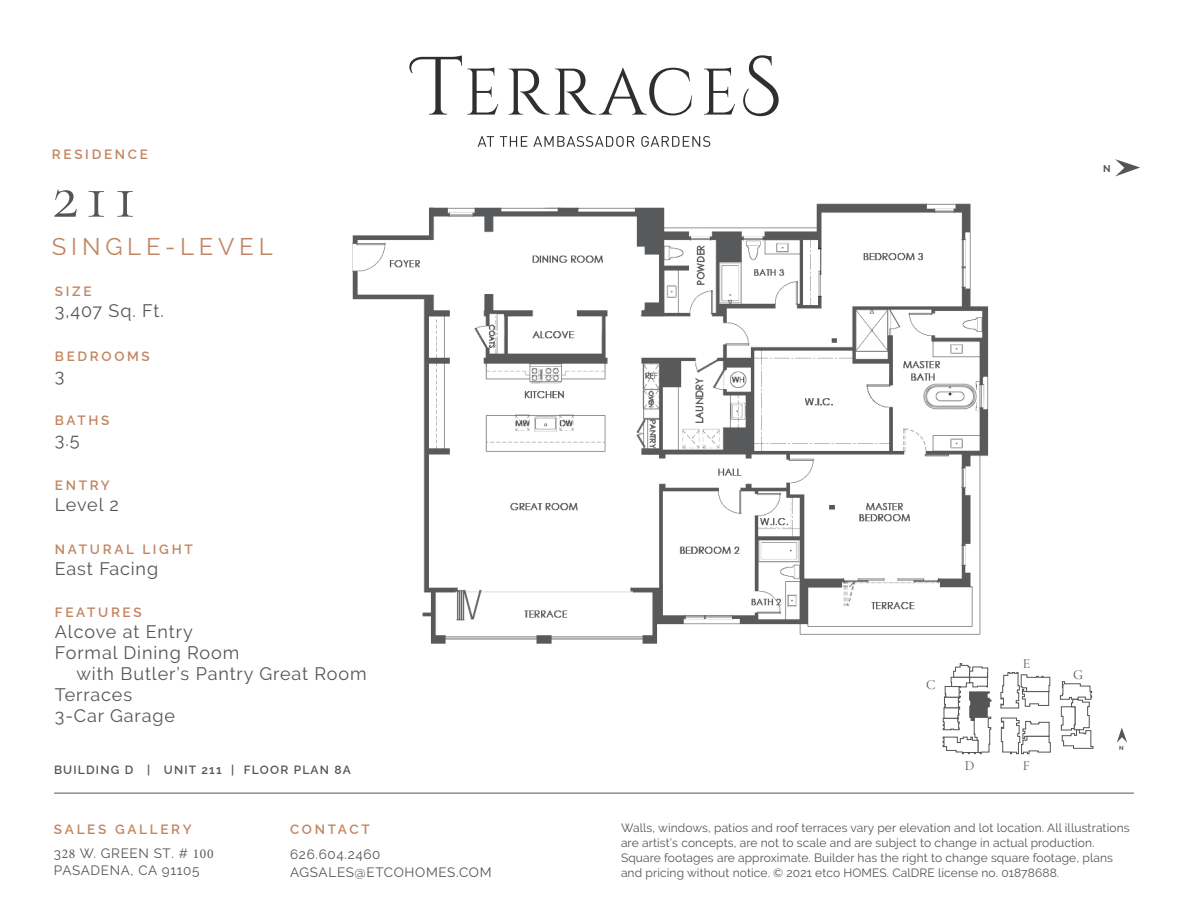
<style>
.page{position:relative;width:1188px;height:918px;background:#fff}
.page>*{position:absolute;margin:0;border:0;box-sizing:border-box;transform-origin:0 0}
.t1{font:66.6px "Cormorant Garamond";color:#545555}
.t2{font:24px "Raleway";letter-spacing:.2em;color:#c28561}
.t3{font:18px/21px "Raleway";letter-spacing:.05em;color:#555}
.t4{font:13.95px "Cormorant Garamond";color:#545555}
.t5{font:600 13.5px/23.5px "Raleway";letter-spacing:.2em;color:#c28561}
.t6{font:13.5px/18px "Raleway";letter-spacing:.05em;color:#545555}
.t7{font:12px/15px "Raleway";letter-spacing:.01em;color:#545555}
.t8{font:600 12px "Raleway";letter-spacing:.1em;color:#545555}
.t9{font:700 9.9px "Raleway";color:#545555}
.t10{font:700 6px "Raleway";color:#545555}
.s1{font-weight:400;color:#545555}
.s2{font-family:"Minion Pro";font-weight:400;color:#545555}
</style>
<div class="page">
<svg style="left:478px;top:136px;width:16px;height:11px"></svg>
<svg style="left:500px;top:136px;width:27px;height:11px"></svg>
<svg style="left:533px;top:136px;width:101px;height:11px"></svg>
<svg style="left:641px;top:136px;width:69px;height:11px"></svg>
<svg style="left:409px;top:55px;width:89px;height:60px"></svg>
<svg style="left:509px;top:68px;width:183px;height:47px"></svg>
<svg style="left:704px;top:67px;width:31px;height:48px"></svg>
<svg style="left:743px;top:55px;width:36px;height:61px"></svg>
<hr style="left:54px;top:793px;width:1080px;height:1px;background:#545555">
<img style="left:352px;top:203px;width:649px;height:502px">
<svg style="left:1117px;top:728px;width:10px;height:15px"></svg>
<svg style="left:943px;top:663px;width:49px;height:91px"></svg>
<svg style="left:1001px;top:672px;width:49px;height:36px"></svg>
<svg style="left:1001px;top:718px;width:50px;height:36px"></svg>
<svg style="left:1060px;top:681px;width:33px;height:68px"></svg>
<svg style="left:1115px;top:159px;width:25px;height:17px"></svg>
<p class="t5" style="left:52px;top:141px;width:98px">RESIDENCE</p>
<p class="t1" style="left:52px;top:155px;width:86px">211</p>
<p class="t2" style="left:52px;top:233px;width:222px">SINGLE-LEVEL</p>
<p class="t5" style="left:55px;top:278px;width:38px">SIZE</p>
<p class="t3" style="left:55px;top:300px;width:110px">3,407 Sq. Ft.</p>
<p class="t5" style="left:55px;top:343px;width:97px">BEDROOMS</p>
<p class="t3" style="left:55px;top:365px;width:11px">3</p>
<p class="t5" style="left:55px;top:407px;width:56px">BATHS</p>
<p class="t3" style="left:55px;top:429px;width:26px">3.5</p>
<p class="t5" style="left:55px;top:472px;width:56px">ENTRY</p>
<p class="t3" style="left:55px;top:494px;width:65px">Level 2</p>
<p class="t5" style="left:55px;top:536px;width:139px">NATURAL LIGHT</p>
<p class="t3" style="left:55px;top:558px;width:105px">East Facing</p>
<p class="t5" style="left:55px;top:599px;width:88px">FEATURES</p>
<p class="t3" style="left:55px;top:621px;width:186px">Alcove at Entry<br>Formal Dining Room</p>
<p class="t3" style="left:55px;top:663px;width:313px;text-indent:21px">with Butler’s Pantry Great Room<br>Terraces<br>3-Car Garage</p>
<p class="t8" style="left:54px;top:760px;width:298px">BUILDING D | UNIT 211 | FLOOR PLAN 8A</p>
<p class="t5" style="left:54px;top:816px;width:161px">SALES GALLERY<br><span class="s1">3</span><span class="s2">28</span> <span class="s1">W. GREEN ST. #</span> <span class="s2">100</span></p>
<p class="t6" style="left:54px;top:861px;width:147px">PASADENA, CA 91105</p>
<p class="t5" style="left:290px;top:816px;width:81px">CONTACT</p>
<p class="t6" style="left:290px;top:845px;width:203px">626.604.2460<br>AGSALES@ETCOHOMES.COM</p>
<p class="t9" style="left:1103px;top:163px;width:9px">N</p>
<p class="t4" style="left:926px;top:676px;width:11px">C</p>
<p class="t4" style="left:1023px;top:656px;width:9px">E</p>
<p class="t4" style="left:965px;top:757px;width:11px">D</p>
<p class="t4" style="left:1023px;top:757px;width:9px">F</p>
<p class="t4" style="left:1073px;top:666px;width:11px">G</p>
<p class="t10" style="left:1119px;top:745px;width:6px">N</p>
<p class="t7" style="left:621px;top:820px;width:510px">Walls, windows, patios and roof terraces vary per elevation and lot location. All illustrations are artist’s concepts, are not to scale and are subject to change in actual production.<br>Square footages are approximate. Builder has the right to change square footage, plans and pricing without notice. © 2021 etco HOMES. CalDRE license no. 01878688.</p>
</div>
